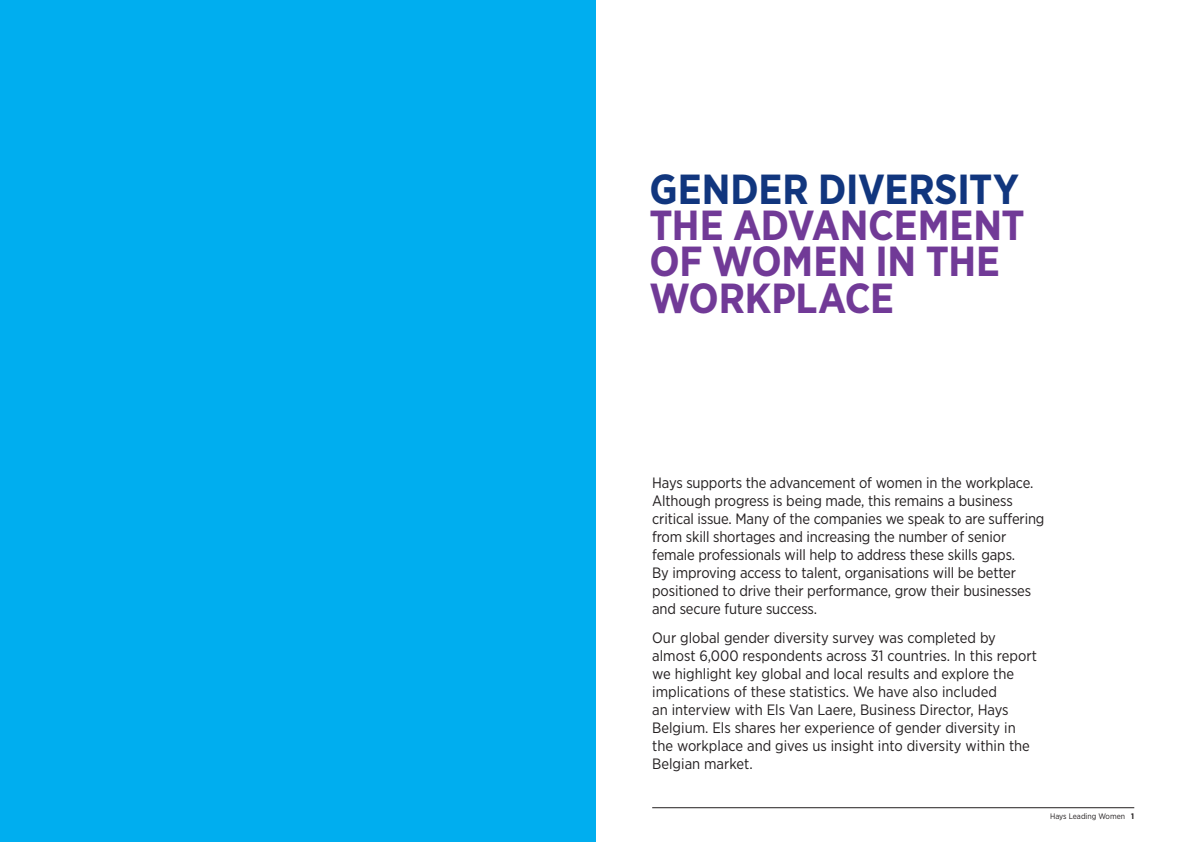
<style>
.page{position:relative;width:1191px;height:842px;background:#fff}
.page>*{position:absolute;margin:0;border:0;box-sizing:border-box;transform-origin:0 0}
.Page_Headline{font:700 42px/36.3px "Gotham Narrow";letter-spacing:-.005em;color:#713a97}
.Page_Headline-2{font:700 42px "Gotham Narrow";letter-spacing:-.005em;color:#11367e}
.About_Paragraph{font:15px/18px "Gotham Narrow";letter-spacing:-.01em;color:#231f20}
.Bodycopy{font:15px/18px "Gotham Narrow";color:#231f20}
.t1{font:8px "Gotham Narrow";color:#231f20}
.s1{font-weight:700}
</style>
<div class="page">
<hr style="left:652px;top:807px;width:482px;height:1px;background:#231f20">
<div style="left:0;top:0;width:595px;height:842px;background:#00aeef"></div>
<p class="Page_Headline-2" style="left:649px;top:162px;width:371px">GENDER DIVERSITY</p>
<p class="Page_Headline" style="left:649px;top:207px;width:377px">THE ADVANCEMENT</p>
<p class="Page_Headline" style="left:649px;top:243px;width:352px">OF WOMEN IN THE<br>WORKPLACE</p>
<p class="About_Paragraph" style="left:652px;top:473px;width:394px">Hays supports the advancement of women in the workplace.<br>Although progress is being made, this remains a business critical issue. Many of the companies we speak to are suffering from skill shortages and increasing the number of senior female professionals will help to address these skills gaps.<br>By improving access to talent, organisations will be better positioned to drive their performance, grow their businesses and secure future success.</p>
<p class="Bodycopy" style="left:652px;top:628px;width:386px">Our global gender diversity survey was completed by almost 6,000 respondents across 31 countries. In this report we highlight key global and local results and explore the implications of these statistics. We have also included<br>an interview with Els Van Laere, Business Director, Hays Belgium. Els shares her experience of gender diversity in the workplace and gives us insight into diversity within the Belgian market.</p>
<p class="t1" style="left:1050px;top:811px;width:86px">Hays Leading Women <span class="s1">1</span></p>
</div>
